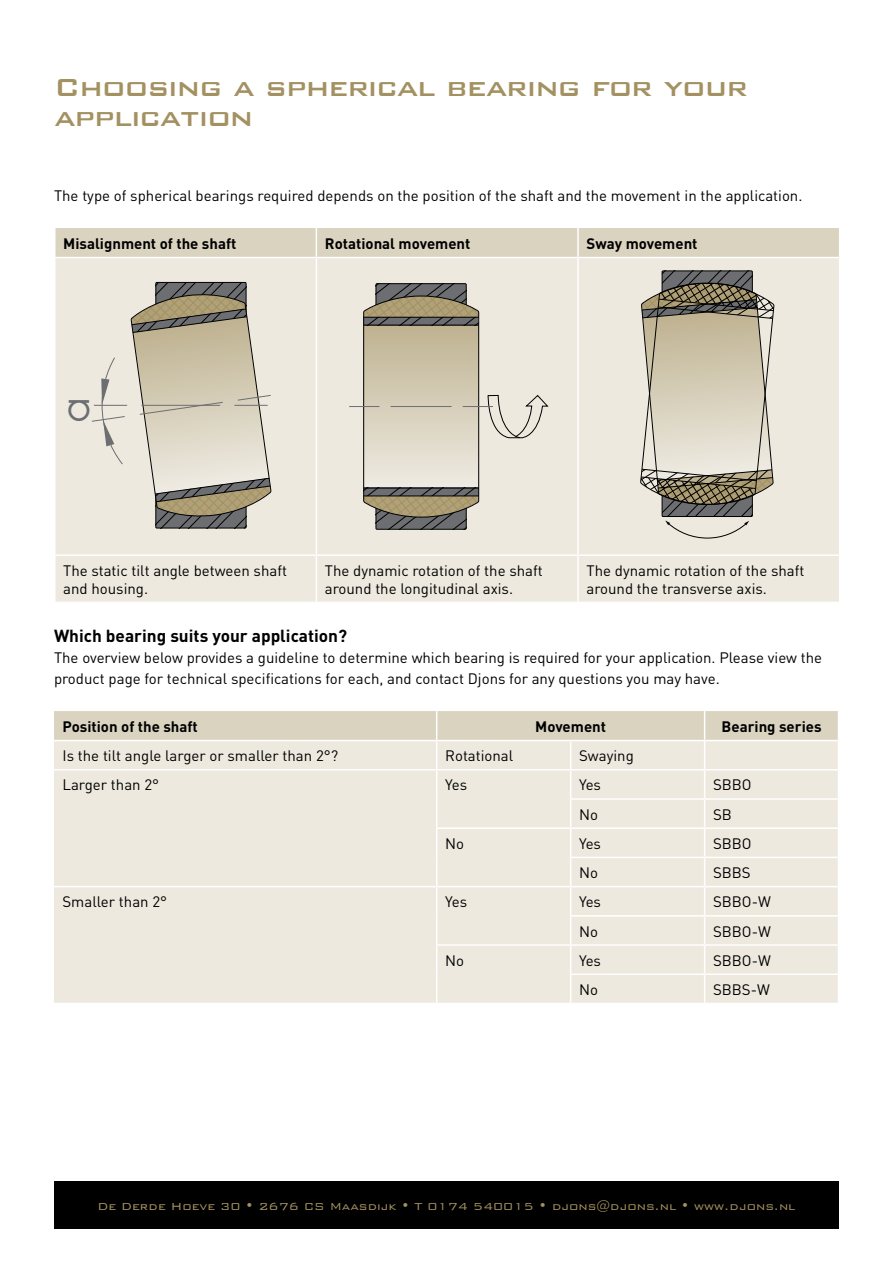
<style>
.page{position:relative;width:893px;height:1263px;background:#fff}
.page>*{position:absolute;margin:0;border:0;box-sizing:border-box;transform-origin:0 0}
.t1{font:300 41.1px "Avant Garde Mono EF";color:#6d6e71}
.t2{font:500 33px/30px "Bank Gothic";letter-spacing:-.03em;color:#a39161}
.t3{font:700 17.25px "DIN";color:#000}
.t4{font:15px/18px "DIN";color:#000}
.t5{font:700 15px "DIN";color:#000}
.t6{font:300 13.65px "Bank Gothic";letter-spacing:-.005em;color:#a39161}
</style>
<div class="page">
<div style="left:54px;top:1181px;width:785px;height:48px;background:#000"></div>
<div style="left:56px;top:258px;width:783px;height:344px;background:#ede9df"></div>
<div style="left:55px;top:228px;width:784px;height:29px;background:#dad3c0"></div>
<hr style="left:316px;top:258px;width:1px;height:296px;background:#fff">
<hr style="left:577px;top:258px;width:2px;height:296px;background:#fff">
<hr style="left:54px;top:554px;width:262px;height:2px;background:#fff">
<hr style="left:316px;top:554px;width:262px;height:2px;background:#fff">
<hr style="left:316px;top:556px;width:1px;height:46px;background:#fff">
<hr style="left:578px;top:554px;width:262px;height:2px;background:#fff">
<hr style="left:577px;top:556px;width:2px;height:46px;background:#fff">
<svg style="left:91px;top:282px;width:181px;height:246px;background:#c9c3b3"></svg>
<svg style="left:488px;top:395px;width:60px;height:43px;background:#d7d3ca"></svg>
<hr style="left:463px;top:406px;width:30px;height:1px;background:#6d6e71">
<svg style="left:363px;top:284px;width:116px;height:245px;background:#b7b09d"></svg>
<hr style="left:349px;top:406px;width:30px;height:1px;background:#6d6e71">
<svg style="left:640px;top:271px;width:134px;height:268px;background:#b9b2a2"></svg>
<svg style="left:54px;top:711px;width:784px;height:292px;background:#ebe7dd"></svg>
<h2 class="t2" style="left:54px;top:69px;width:695px">Choosing a spherical bearing for your application</h2>
<p class="t4" style="left:54px;top:186px;width:750px">The type of spherical bearings required depends on the position of the shaft and the movement in the application.</p>
<p class="t5" style="left:63px;top:234px;width:175px">Misalignment of the shaft</p>
<p class="t5" style="left:325px;top:234px;width:147px">Rotational movement</p>
<p class="t5" style="left:587px;top:234px;width:112px">Sway movement</p>
<h1 class="t1" style="left:50px;top:424px;width:29px;rotate:-90deg">a</h1>
<p class="t4" style="left:63px;top:561px;width:225px">The static tilt angle between shaft and housing.</p>
<p class="t4" style="left:325px;top:561px;width:219px">The dynamic rotation of the shaft around the longitudinal axis.</p>
<p class="t4" style="left:587px;top:561px;width:219px">The dynamic rotation of the shaft around the transverse axis.</p>
<p class="t3" style="left:54px;top:624px;width:295px">Which bearing suits your application?</p>
<p class="t4" style="left:54px;top:647px;width:770px;line-height:21px">The overview below provides a guideline to determine which bearing is required for your application. Please view the product page for technical specifications for each, and contact Djons for any questions you may have.</p>
<p class="t5" style="left:63px;top:717px;width:137px">Position of the shaft</p>
<p class="t5" style="left:535px;top:717px;width:72px">Movement</p>
<p class="t5" style="left:722px;top:717px;width:101px">Bearing series</p>
<p class="t4" style="left:63px;top:746px;width:277px">Is the tilt angle larger or smaller than 2°?</p>
<p class="t4" style="left:445px;top:746px;width:70px">Rotational</p>
<p class="t4" style="left:579px;top:746px;width:56px">Swaying</p>
<p class="t4" style="left:63px;top:776px;width:98px">Larger than 2°</p>
<p class="t4" style="left:445px;top:776px;width:23px">Yes</p>
<p class="t4" style="left:579px;top:776px;width:23px">Yes</p>
<p class="t4" style="left:713px;top:776px;width:40px">SBBO</p>
<p class="t4" style="left:579px;top:805px;width:20px">No</p>
<p class="t4" style="left:713px;top:805px;width:20px">SB</p>
<p class="t4" style="left:445px;top:834px;width:20px">No</p>
<p class="t4" style="left:579px;top:834px;width:23px">Yes</p>
<p class="t4" style="left:713px;top:834px;width:40px">SBBO</p>
<p class="t4" style="left:579px;top:863px;width:20px">No</p>
<p class="t4" style="left:713px;top:863px;width:39px">SBBS</p>
<p class="t4" style="left:63px;top:893px;width:106px">Smaller than 2°</p>
<p class="t4" style="left:445px;top:893px;width:23px">Yes</p>
<p class="t4" style="left:579px;top:893px;width:23px">Yes</p>
<p class="t4" style="left:713px;top:893px;width:59px">SBBO-W</p>
<p class="t4" style="left:579px;top:922px;width:20px">No</p>
<p class="t4" style="left:713px;top:922px;width:59px">SBBO-W</p>
<p class="t4" style="left:445px;top:951px;width:20px">No</p>
<p class="t4" style="left:579px;top:951px;width:23px">Yes</p>
<p class="t4" style="left:713px;top:951px;width:59px">SBBO-W</p>
<p class="t4" style="left:579px;top:980px;width:20px">No</p>
<p class="t4" style="left:713px;top:980px;width:58px">SBBS-W</p>
<p class="t6" style="left:97px;top:1196px;width:700px">De Derde Hoeve 30 • 2676 CS Maasdijk • T 0174 540015 • djons@djons.nl • www.djons.nl</p>
</div>
